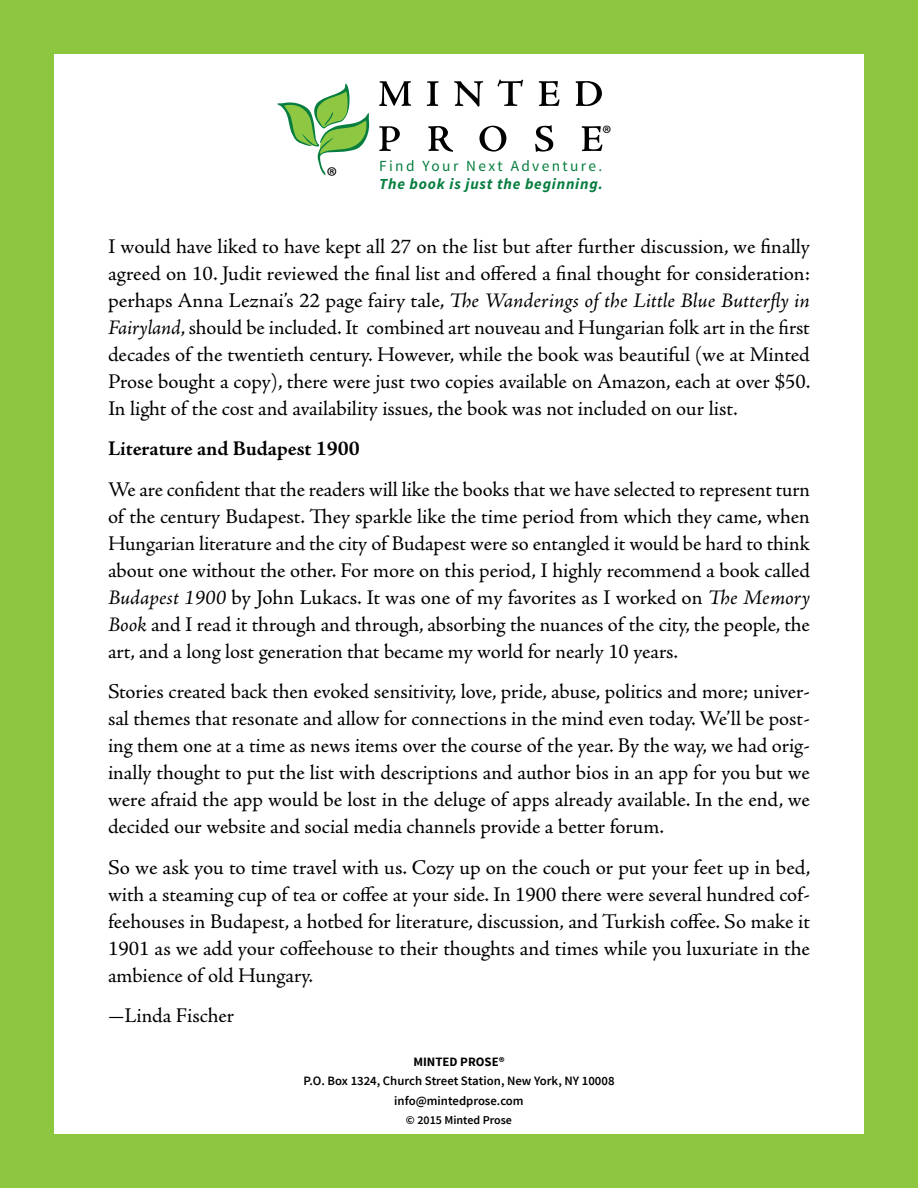
<style>
.page{position:relative;width:918px;height:1188px;background:#8dc63f}
.page>*{position:absolute;margin:0;border:0;box-sizing:border-box;transform-origin:0 0}
.t1{font:25.95px "Myriad Pro";color:#000}
.t2{font:22.5px "Myriad Pro";color:#000}
.t3{font:21px/27px "Adobe Jenson Pro";letter-spacing:-.005em;color:#000;text-align:justify}
.t4{font:700 21px "Adobe Jenson Pro";letter-spacing:-.005em;color:#000}
.t5{font:italic 700 15.45px "Source Sans Pro";letter-spacing:.05em;color:#077e40}
.t6{font:15.45px "Source Sans Pro";letter-spacing:.155em;color:#077e40}
.t7{font:600 12.75px/19.5px "Source Sans Pro";color:#000;text-align:center}
.t8{font:700 12.75px "Source Sans Pro";color:#000}
.t9{font:600 12px "Source Sans Pro";color:#000}
.s1{font-style:italic}
</style>
<div class="page">
<div style="left:54px;top:54px;width:810px;height:1080px;background:#fff"></div>
<svg style="left:379px;top:125px;width:223px;height:27px"></svg>
<svg style="left:379px;top:80px;width:223px;height:27px"></svg>
<svg style="left:277px;top:83px;width:93px;height:92px"></svg>
<p class="t1" style="left:326px;top:160px;width:12px">®</p>
<p class="t2" style="left:602px;top:119px;width:11px">®</p>
<p class="t6" style="left:379px;top:157px;width:225px">Find Your Next Adventure.</p>
<p class="t5" style="left:379px;top:174px;width:225px">The book is just the beginning.</p>
<p class="t3" style="left:108px;top:233px;width:704px">I would have liked to have kept all 27 on the list but after further discussion, we finally agreed on 10. Judit reviewed the final list and offered a final thought for consideration: perhaps Anna Leznai’s 22 page fairy tale, <span class="s1">The Wanderings of the Little Blue Butterfly in Fairyland</span>, should be included. It combined art nouveau and Hungarian folk art in the first decades of the twentieth century. However, while the book was beautiful (we at Minted Prose bought a copy), there were just two copies available on Amazon, each at over $50.<br>In light of the cost and availability issues, the book was not included on our list.</p>
<p class="t4" style="left:108px;top:437px;width:253px">Literature and Budapest 1900</p>
<p class="t3" style="left:108px;top:476px;width:704px">We are confident that the readers will like the books that we have selected to represent turn of the century Budapest. They sparkle like the time period from which they came, when Hungarian literature and the city of Budapest were so entangled it would be hard to think about one without the other. For more on this period, I highly recommend a book called <span class="s1">Budapest 1900</span> by John Lukacs. It was one of my favorites as I worked on <span class="s1">The Memory Book</span> and I read it through and through, absorbing the nuances of the city, the people, the art, and a long lost generation that became my world for nearly 10 years.</p>
<p class="t3" style="left:108px;top:679px;width:704px">Stories created back then evoked sensitivity, love, pride, abuse, politics and more; univer&shy;sal themes that resonate and allow for connections in the mind even today. We’ll be post&shy;ing them one at a time as news items over the course of the year. By the way, we had orig&shy;inally thought to put the list with descriptions and author bios in an app for you but we were afraid the app would be lost in the deluge of apps already available. In the end, we decided our website and social media channels provide a better forum.</p>
<p class="t3" style="left:108px;top:854px;width:704px">So we ask you to time travel with us. Cozy up on the couch or put your feet up in bed, with a steaming cup of tea or coffee at your side. In 1900 there were several hundred cof&shy;feehouses in Budapest, a hotbed for literature, discussion, and Turkish coffee. So make it 1901 as we add your coffeehouse to their thoughts and times while you luxuriate in the ambience of old Hungary.</p>
<p class="t3" style="left:108px;top:1003px;width:128px">-Linda Fischer</p>
<p class="t8" style="left:413px;top:1054px;width:93px">MINTED PROSE®</p>
<p class="t7" style="left:303px;top:1072px;width:313px">P.O. Box 1324, Church Street Station, New York, NY 10008 info@mintedprose.com</p>
<p class="t9" style="left:406px;top:1113px;width:108px">© 2015 Minted Prose</p>
</div>
